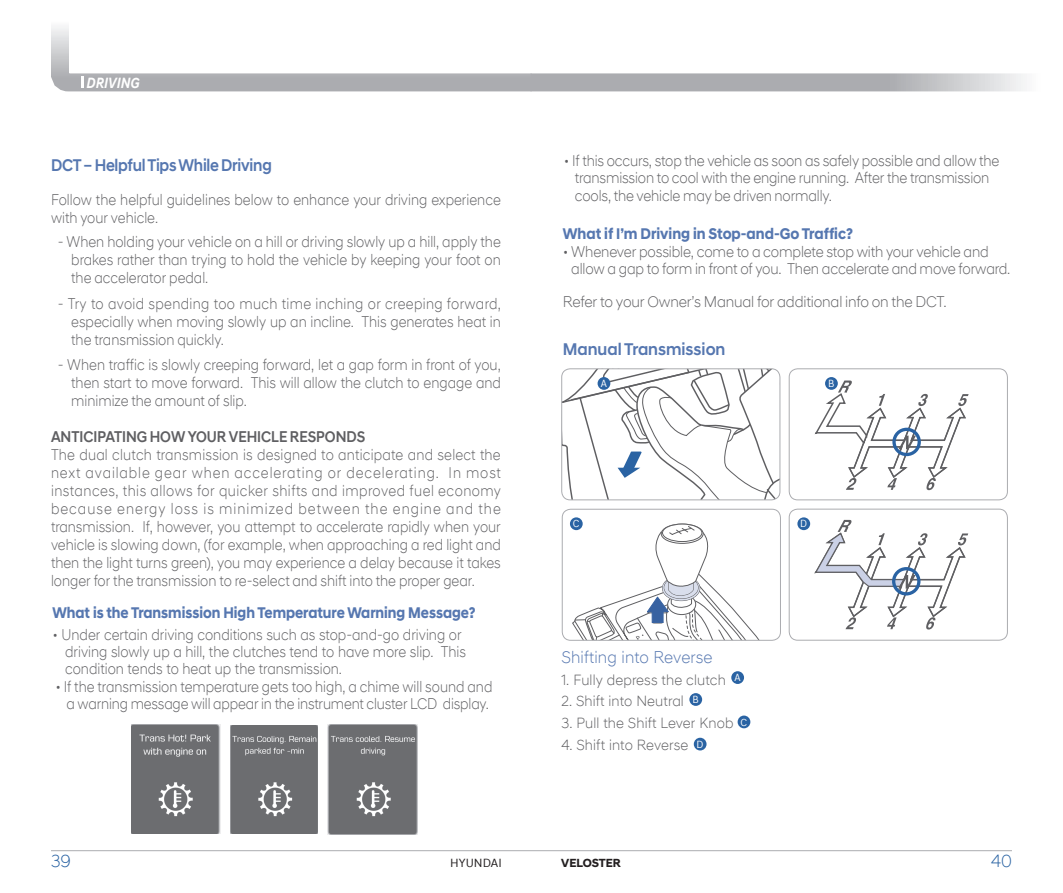
<style>
.page{position:relative;width:1063px;height:893px;background:#fff}
.page>*{position:absolute;margin:0;border:0;box-sizing:border-box;transform-origin:0 0}
.t1{font:300 18px "Hyundai Sans Head Office";color:#2a63a3;scale:.95 1}
.캡션_내용{font:500 17.25px "Hyundai Sans Head";letter-spacing:-.015em;color:#5677b0;scale:.9 1}
.Body{font:300 17.25px "Hyundai Sans Head Office";letter-spacing:.01em;color:#5677b0;scale:.95 1}
._2_Subhead{font:500 17.25px "Hyundai Sans Head";color:#5677b0;scale:.95 1}
.캡션_내용-2{font:300 15.75px/18px "Hyundai Sans Head Office";color:#5f5f62;text-align:justify;scale:.9 1}
.캡션_중{font:300 15.75px/17.2px "Hyundai Sans Head Office";letter-spacing:-.01em;color:#5f5f62;scale:.91 1}
.Body-2{font:300 15.75px/17.2px "Hyundai Sans Head Office";color:#5f5f62;scale:.9 1}
.캡션_중-2{font:300 15.75px/17.2px "Hyundai Sans Head Office";letter-spacing:-.01em;color:#5f5f62;scale:.92 1}
.Body-3{font:700 15.75px "Hyundai Sans Head";color:#5677b0;scale:.9 1}
.캡션_중-3{font:300 15.75px "Hyundai Sans Head Office";letter-spacing:-.01em;color:#5f5f62;scale:.95 1}
.Body-4{font:700 15.75px "Hyundai Sans Head";color:#5677b0;scale:.92 1}
.캡션_내용-3{font:500 15.75px "Hyundai Sans Head Office";color:#5f5f62;scale:.9 1}
.Body-5{font:300 15px "Hyundai Sans Head Office";letter-spacing:.01em;color:#5f5f62;scale:.95 1}
.t2{font:italic 700 15px "Hyundai Sans Text Office";color:#fff;scale:.9 1}
.t3{font:700 12px "Hyundai Sans Head";color:#231f20}
.t4{font:12px "Hyundai Sans Text Office";color:#231f20}
.ƒ_º___ªøÎ{font:10.5px "Hyundai Sans Text Office";color:#fff;scale:.95 1}
</style>
<div class="page">
<svg style="left:51px;top:27px;width:461px;height:65px"></svg>
<svg style="left:512px;top:73px;width:513px;height:19px;background:#b8b9bc"></svg>
<svg style="left:81px;top:77px;width:3px;height:11px"></svg>
<hr style="left:51px;top:850px;width:961px;height:1px;background:#abacb0">
<svg style="left:572px;top:524px;width:208px;height:116px"></svg>
<div style="left:562px;top:509px;width:219px;height:132px;border:1px solid #abacb0;border-radius:9px"></div>
<svg style="left:562px;top:369px;width:218px;height:131px"></svg>
<div style="left:561px;top:368px;width:219px;height:132px;border:1px solid #abacb0;border-radius:9px"></div>
<div style="left:731px;top:671px;width:13px;height:13px;background:#2a63a3;border-radius:50%"></div>
<div style="left:689px;top:693px;width:13px;height:13px;background:#2a63a3;border-radius:50%"></div>
<div style="left:738px;top:716px;width:12px;height:12px;background:#2a63a3;border-radius:50%"></div>
<div style="left:694px;top:738px;width:13px;height:12px;background:#2a63a3;border-radius:50%"></div>
<div style="left:598px;top:377px;width:12px;height:13px;background:#2a63a3;border-radius:50%"></div>
<svg style="left:815px;top:380px;width:154px;height:110px"></svg>
<div style="left:892px;top:428px;width:29px;height:28px;border:3px solid #2a63a3;border-radius:50%"></div>
<div style="left:789px;top:368px;width:219px;height:132px;border:1px solid #abacb0;border-radius:9px"></div>
<div style="left:570px;top:517px;width:13px;height:13px;background:#2a63a3;border-radius:50%"></div>
<svg style="left:814px;top:520px;width:154px;height:109px"></svg>
<div style="left:892px;top:567px;width:29px;height:28px;border:3px solid #2a63a3;border-radius:50%"></div>
<div style="left:789px;top:509px;width:219px;height:132px;border:1px solid #abacb0;border-radius:9px"></div>
<div style="left:825px;top:377px;width:13px;height:13px;background:#2a63a3;border-radius:50%"></div>
<div style="left:797px;top:517px;width:13px;height:13px;background:#2a63a3;border-radius:50%"></div>
<img style="left:230px;top:725px;width:88px;height:109px">
<img style="left:132px;top:724px;width:88px;height:110px">
<img style="left:328px;top:724px;width:89px;height:111px">
<p class="t2" style="left:87px;top:73px;width:61px">DRIVING</p>
<p class="캡션_내용" style="left:51px;top:154px;width:247px">DCT – Helpful Tips While Driving</p>
<p class="캡션_내용-2" style="left:51px;top:191px;width:501px">Follow the helpful guidelines below to enhance your driving experience with your vehicle.</p>
<p class="캡션_내용-2" style="left:71px;top:233px;width:479px;text-indent:-14px">- When holding your vehicle on a hill or driving slowly up a hill, apply the brakes rather than trying to hold the vehicle by keeping your foot on the accelerator pedal.</p>
<p class="캡션_내용-2" style="left:71px;top:294px;width:479px;text-indent:-14px">- Try to avoid spending too much time inching or creeping forward, especially when moving slowly up an incline. This generates heat in the transmission quickly.</p>
<p class="캡션_내용-2" style="left:71px;top:356px;width:479px;text-indent:-14px">- When traffic is slowly creeping forward, let a gap form in front of you, then start to move forward. This will allow the clutch to engage and minimize the amount of slip.</p>
<p class="캡션_내용-3" style="left:51px;top:428px;width:351px">ANTICIPATING HOW YOUR VEHICLE RESPONDS</p>
<p class="캡션_내용-2" style="left:51px;top:446px;width:502px">The dual clutch transmission is designed to anticipate and select the next available gear when accelerating or decelerating. In most instances, this allows for quicker shifts and improved fuel economy because energy loss is minimized between the engine and the transmission. If, however, you attempt to accelerate rapidly when your vehicle is slowing down, (for example, when approaching a red light and then the light turns green), you may experience a delay because it takes longer for the transmission to re-select and shift into the proper gear.</p>
<p class="Body-3" style="left:52px;top:604px;width:472px">What is the Transmission High Temperature Warning Message?</p>
<p class="Body-2" style="left:65px;top:626px;width:447px;text-indent:-13px">• Under certain driving conditions such as stop-and-go driving or driving slowly up a hill, the clutches tend to have more slip. This condition tends to heat up the transmission.</p>
<p class="캡션_내용-2" style="left:55px;top:678px;width:487px;line-height:17.2px;text-align:center">• If the transmission temperature gets too high, a chime will sound and a warning message will appear in the instrument cluster LCD display.</p>
<p class="캡션_중" style="left:575px;top:152px;width:468px;text-indent:-11px">• If this occurs, stop the vehicle as soon as safely possible and allow the transmission to cool with the engine running. After the transmission cools, the vehicle may be driven normally.</p>
<p class="Body-4" style="left:563px;top:224px;width:317px">What if I’m Driving in Stop-and-Go Traffic?</p>
<p class="캡션_중-2" style="left:571px;top:242px;width:479px;text-indent:-8px">• Whenever possible, come to a complete stop with your vehicle and allow a gap to form in front of you. Then accelerate and move forward.</p>
<p class="캡션_중-3" style="left:563px;top:292px;width:406px">Refer to your Owner’s Manual for additional info on the DCT.</p>
<p class="_2_Subhead" style="left:563px;top:339px;width:173px">Manual Transmission</p>
<p class="ƒ_º___ªøÎ" style="left:601px;top:377px;width:8px">A</p>
<p class="ƒ_º___ªøÎ" style="left:573px;top:517px;width:8px">C</p>
<p class="Body" style="left:561px;top:646px;width:161px">Shifting into Reverse</p>
<p class="Body-5" style="left:561px;top:670px;width:175px">1. Fully depress the clutch</p>
<p class="ƒ_º___ªøÎ" style="left:734px;top:671px;width:8px">A</p>
<p class="Body-5" style="left:561px;top:692px;width:131px">2. Shift into Neutral</p>
<p class="ƒ_º___ªøÎ" style="left:692px;top:693px;width:8px">B</p>
<p class="Body-5" style="left:561px;top:714px;width:183px">3. Pull the Shift Lever Knob</p>
<p class="ƒ_º___ªøÎ" style="left:741px;top:716px;width:8px">C</p>
<p class="Body-5" style="left:561px;top:736px;width:135px">4. Shift into Reverse</p>
<p class="ƒ_º___ªøÎ" style="left:697px;top:738px;width:9px">D</p>
<p class="ƒ_º___ªøÎ" style="left:828px;top:377px;width:8px">B</p>
<p class="ƒ_º___ªøÎ" style="left:800px;top:517px;width:9px">D</p>
<p class="t1" style="left:51px;top:850px;width:22px">39</p>
<p class="t4" style="left:450px;top:855px;width:53px">HYUNDAI</p>
<p class="t3" style="left:561px;top:855px;width:61px">VELOSTER</p>
<p class="t1" style="left:991px;top:850px;width:23px">40</p>
</div>
